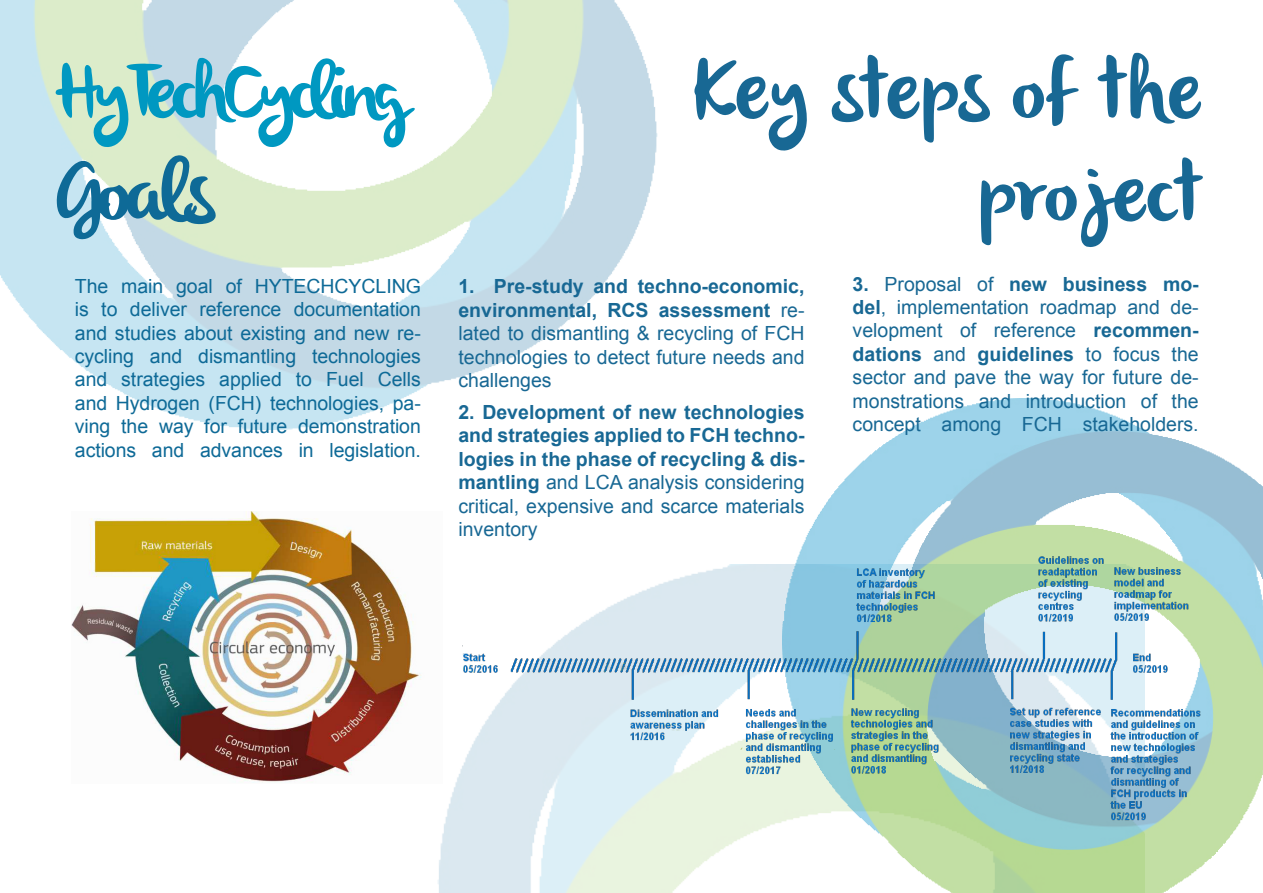
<style>
.page{position:relative;width:1263px;height:893px;background:#fff}
.page>*{position:absolute;margin:0;border:0;box-sizing:border-box;transform-origin:0 0}
.t1{font:85.5px/102.6px "olivier";color:#186894;text-align:right}
.t2{font:85.5px "olivier";letter-spacing:-.07em;color:#0e6a97}
.t3{font:78px "olivier";letter-spacing:-.07em;color:#0098c1}
.t4{font:19.5px/23.4px "Arial";color:#186894;text-align:justify}
.t5{font:19.5px/23.4px "Arial";letter-spacing:-.005em;color:#0e6a97;text-align:justify}
.t6{font:700 19.5px/23.4px "Arial";color:#186894;text-align:justify}
.s1{font-weight:700}
.s2{font-weight:400}
</style>
<div class="page">
<img style="left:0;top:0;width:657px;height:430px">
<img style="left:438px;top:774px;width:22px;height:119px">
<img style="left:801px;top:399px;width:462px;height:424px">
<img style="left:460px;top:548px;width:780px;height:345px">
<img style="left:71px;top:511px;width:371px;height:272px">
<p class="t3" style="left:55px;top:47px;width:353px">HyTechCycling</p>
<p class="t2" style="left:55px;top:143px;width:161px">Goals</p>
<p class="t1" style="left:692px;top:46px;width:512px">Key steps of the project</p>
<p class="t5" style="left:75px;top:274px;width:348px">The main goal of HYTECHCYCLING is to deliver reference documentation and studies about existing and new re&shy;cycling and dismantling technologies and strategies applied to Fuel Cells and Hydrogen (FCH) technologies, pa&shy;ving the way for future demonstration actions and advances in legislation.</p>
<p class="t4" style="left:458px;top:275px;width:348px"><span class="s1">1. Pre-study and techno-economic, environmental, RCS assessment</span> re&shy;lated to dismantling &amp; recycling of FCH technologies to detect future needs and challenges</p>
<p class="t6" style="left:458px;top:401px;width:348px">2. Development of new technologies and strategies applied to FCH techno&shy;logies in the phase of recycling &amp; dis&shy;mantling <span class="s2">and LCA analysis considering critical, expensive and scarce materials inventory</span></p>
<p class="t4" style="left:853px;top:272px;width:348px"><span class="s1">3.</span> Proposal of <span class="s1">new business mo&shy;del</span>, implementation roadmap and de&shy;velopment of reference <span class="s1">recommen&shy;dations</span> and <span class="s1">guidelines</span> to focus the sector and pave the way for future de&shy;monstrations and introduction of the concept among FCH stakeholders.</p>
</div>
